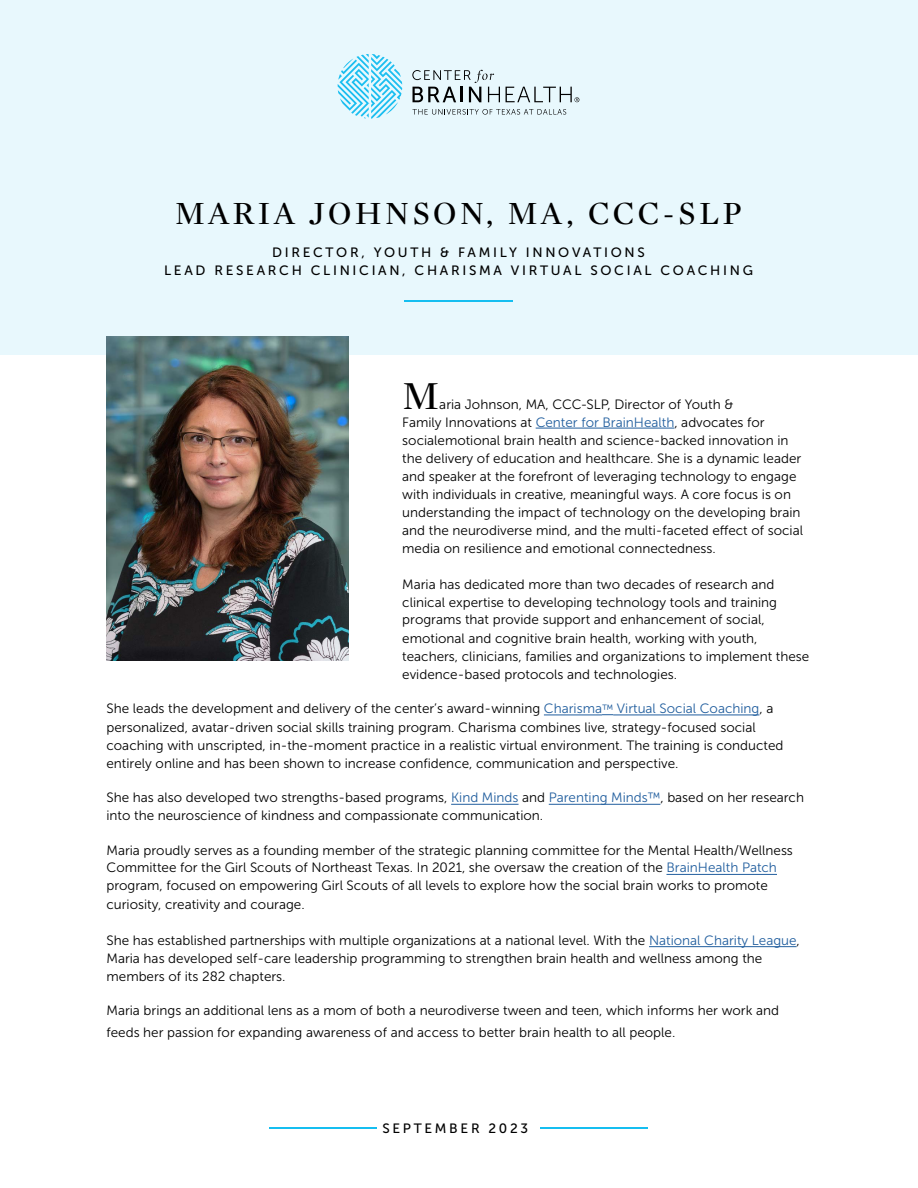
<style>
.page{position:relative;width:918px;height:1188px;background:#fff}
.page>*{position:absolute;margin:0;border:0;box-sizing:border-box;transform-origin:0 0}
.t1{font:40.5px "Mercury Display";color:#000}
.t2{font:33px "Mercury Display";letter-spacing:.1em;color:#000}
.t3{font:13.5px/18px "Museo Sans 300";color:#000}
.t4{font:13.5px/18px "Museo Sans 500";letter-spacing:.2em;color:#000;text-align:center}
.s1{color:#215e9e}
.s2{font-size:12px;color:#215e9e}
</style>
<div class="page">
<div style="left:0;top:0;width:918px;height:354px;background:#e8f8fd"></div>
<svg style="left:338px;top:54px;width:64px;height:65px"></svg>
<svg style="left:412px;top:70px;width:88px;height:32px"></svg>
<svg style="left:506px;top:87px;width:73px;height:15px"></svg>
<svg style="left:412px;top:109px;width:154px;height:6px"></svg>
<hr style="left:536px;top:428px;width:138px;height:1px;background:#215e9e">
<img style="left:106px;top:337px;width:242px;height:323px">
<hr style="left:405px;top:300px;width:108px;height:1px;background:#15bef0">
<hr style="left:540px;top:1127px;width:108px;height:1px;background:#15bef0">
<hr style="left:269px;top:1127px;width:108px;height:1px;background:#15bef0">
<hr style="left:649px;top:946px;width:148px;height:1px;background:#215e9e">
<hr style="left:666px;top:874px;width:111px;height:1px;background:#215e9e">
<hr style="left:549px;top:804px;width:111px;height:1px;background:#215e9e">
<hr style="left:451px;top:804px;width:68px;height:1px;background:#215e9e">
<hr style="left:613px;top:715px;width:146px;height:1px;background:#215e9e">
<hr style="left:544px;top:715px;width:58px;height:1px;background:#215e9e">
<h2 class="t2" style="left:175px;top:195px;width:569px">MARIA JOHNSON, MA, CCC-SLP</h2>
<p class="t4" style="left:164px;top:244px;width:590px">DIRECTOR, YOUTH &amp; FAMILY INNOVATIONS<br>LEAD RESEARCH CLINICIAN, CHARISMA VIRTUAL SOCIAL COACHING</p>
<h1 class="t1" style="left:402px;top:373px;width:39px">M</h1>
<p class="t3" style="left:402px;top:395px;width:402px;text-indent:37px">aria Johnson, MA, CCC-SLP, Director of Youth &amp;<br>Family Innovations at <span class="s1">Center for BrainHealth</span>, advocates for socialemotional brain health and science-backed innovation in the delivery of education and healthcare. She is a dynamic leader and speaker at the forefront of leveraging technology to engage with individuals in creative, meaningful ways. A core focus is on understanding the impact of technology on the developing brain and the neurodiverse mind, and the multi-faceted effect of social media on resilience and emotional connectedness.</p>
<p class="t3" style="left:402px;top:575px;width:376px;line-height:17.5px">Maria has dedicated more than two decades of research and clinical expertise to developing technology tools and training programs that provide support and enhancement of social,</p>
<p class="t3" style="left:402px;top:629px;width:409px">emotional and cognitive brain health, working with youth, teachers, clinicians, families and organizations to implement these evidence-based protocols and technologies.</p>
<p class="t3" style="left:107px;top:700px;width:679px">She leads the development and delivery of the center’s award-winning <span class="s1">Charisma</span><span class="s2">™</span> <span class="s1">Virtual Social Coaching</span>, a personalized, avatar-driven social skills training program. Charisma combines live, strategy-focused social coaching with unscripted, in-the-moment practice in a realistic virtual environment. The training is conducted entirely online and has been shown to increase confidence, communication and perspective.</p>
<p class="t3" style="left:107px;top:789px;width:699px">She has also developed two strengths-based programs, <span class="s1">Kind Minds</span> and <span class="s1">Parenting Minds™</span>, based on her research into the neuroscience of kindness and compassionate communication.</p>
<p class="t3" style="left:107px;top:841px;width:688px">Maria proudly serves as a founding member of the strategic planning committee for the Mental Health/Wellness Committee for the Girl Scouts of Northeast Texas. In 2021, she oversaw the creation of the <span class="s1">BrainHealth Patch </span>program, focused on empowering Girl Scouts of all levels to explore how the social brain works to promote curiosity, creativity and courage.</p>
<p class="t3" style="left:107px;top:931px;width:695px">She has established partnerships with multiple organizations at a national level. With the <span class="s1">National Charity League</span>,<br>Maria has developed self-care leadership programming to strengthen brain health and wellness among the members of its 282 chapters.</p>
<p class="t3" style="left:107px;top:1000px;width:674px;line-height:21.9px">Maria brings an additional lens as a mom of both a neurodiverse tween and teen, which informs her work and feeds her passion for expanding awareness of and access to better brain health to all people.</p>
<p class="t4" style="left:382px;top:1119px;width:147px">SEPTEMBER 2023</p>
</div>
